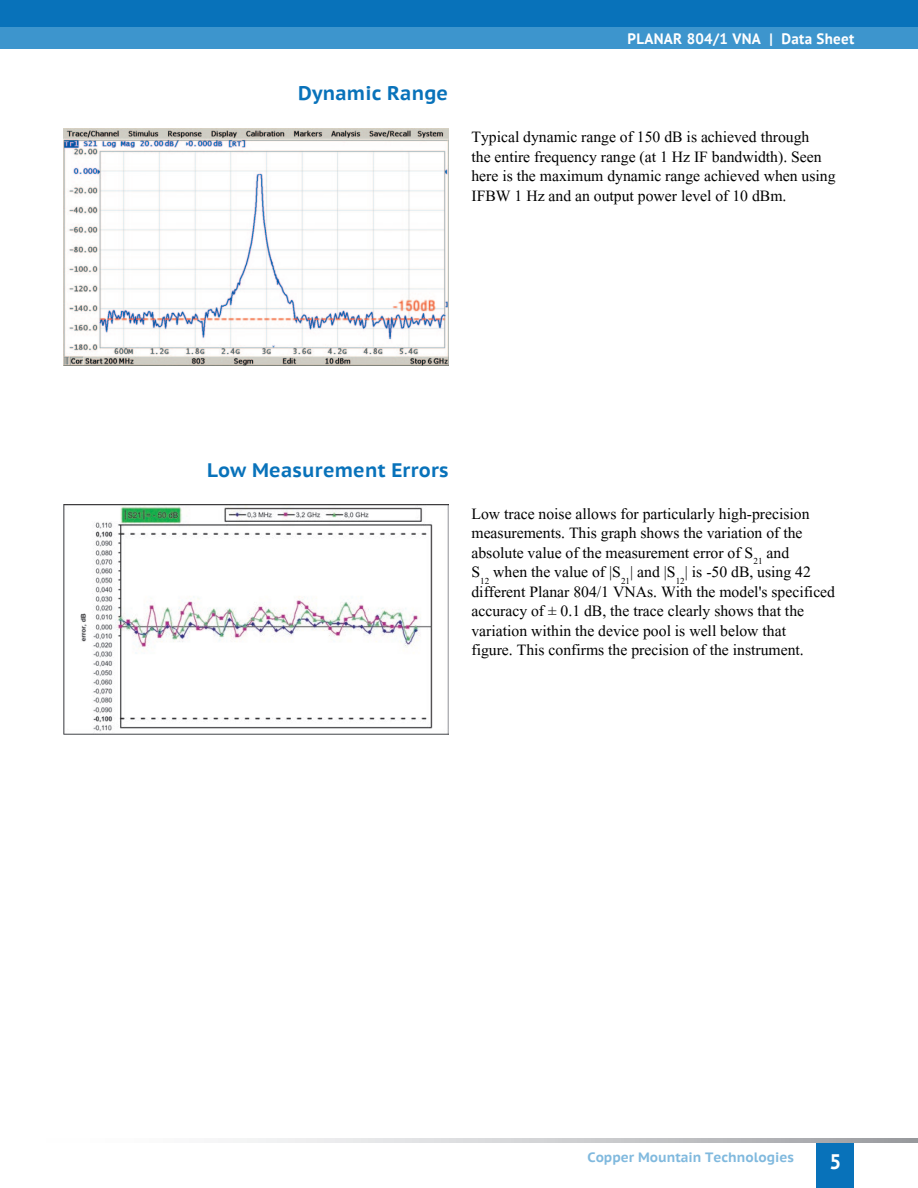
<style>
.page{position:relative;width:918px;height:1188px;background:#fff}
.page>*{position:absolute;margin:0;border:0;box-sizing:border-box;transform-origin:0 0}
.t1{font:700 21px "PT Sans";color:#fff}
.t2{font:19.5px/19.5px "Aparajita";color:#000}
.t3{font:700 19.5px "PT Sans Caption";letter-spacing:.01em;color:#0872ba}
.t4{font:700 15px "PT Sans";letter-spacing:.02em;color:#fff}
.t5{font:700 13.5px "PT Sans Caption";color:#80b9de}
</style>
<div class="page">
<div style="left:816px;top:1143px;width:38px;height:45px;background:#0872ba"></div>
<svg style="left:233px;top:1138px;width:685px;height:5px;background:#cbccce"></svg>
<div style="left:0;top:0;width:918px;height:35px;background:#0872ba"></div>
<div style="left:0;top:27px;width:918px;height:22px;background:#3d95cd"></div>
<img style="left:64px;top:504px;width:384px;height:231px">
<img style="left:64px;top:128px;width:384px;height:237px">
<p class="t3" style="left:298px;top:83px;width:152px">Dynamic Range</p>
<p class="t4" style="left:627px;top:31px;width:228px">PLANAR 804/1 VNA | Data Sheet</p>
<p class="t2" style="left:471px;top:129px;width:366px">Typical dynamic range of 150 dB is achieved through<br>the entire frequency range (at 1 Hz IF bandwidth). Seen here is the maximum dynamic range achieved when using IFBW 1 Hz and an output power level of 10 dBm.</p>
<p class="t3" style="left:207px;top:460px;width:243px">Low Measurement Errors</p>
<p class="t2" style="left:471px;top:506px;width:365px">Low trace noise allows for particularly high-precision measurements. This graph shows the variation of the absolute value of the measurement error of S<sub>21</sub> and<br>S<sub>12</sub> when the value of |S<sub>21</sub>| and |S<sub>12</sub>| is -50 dB, using 42 different Planar 804/1 VNAs. With the model's specificed accuracy of ± 0.1 dB, the trace clearly shows that the variation within the device pool is well below that<br>figure. This confirms the precision of the instrument.</p>
<p class="t5" style="left:587px;top:1150px;width:208px">Copper Mountain Technologies</p>
<p class="t1" style="left:829px;top:1151px;width:13px">5</p>
</div>
